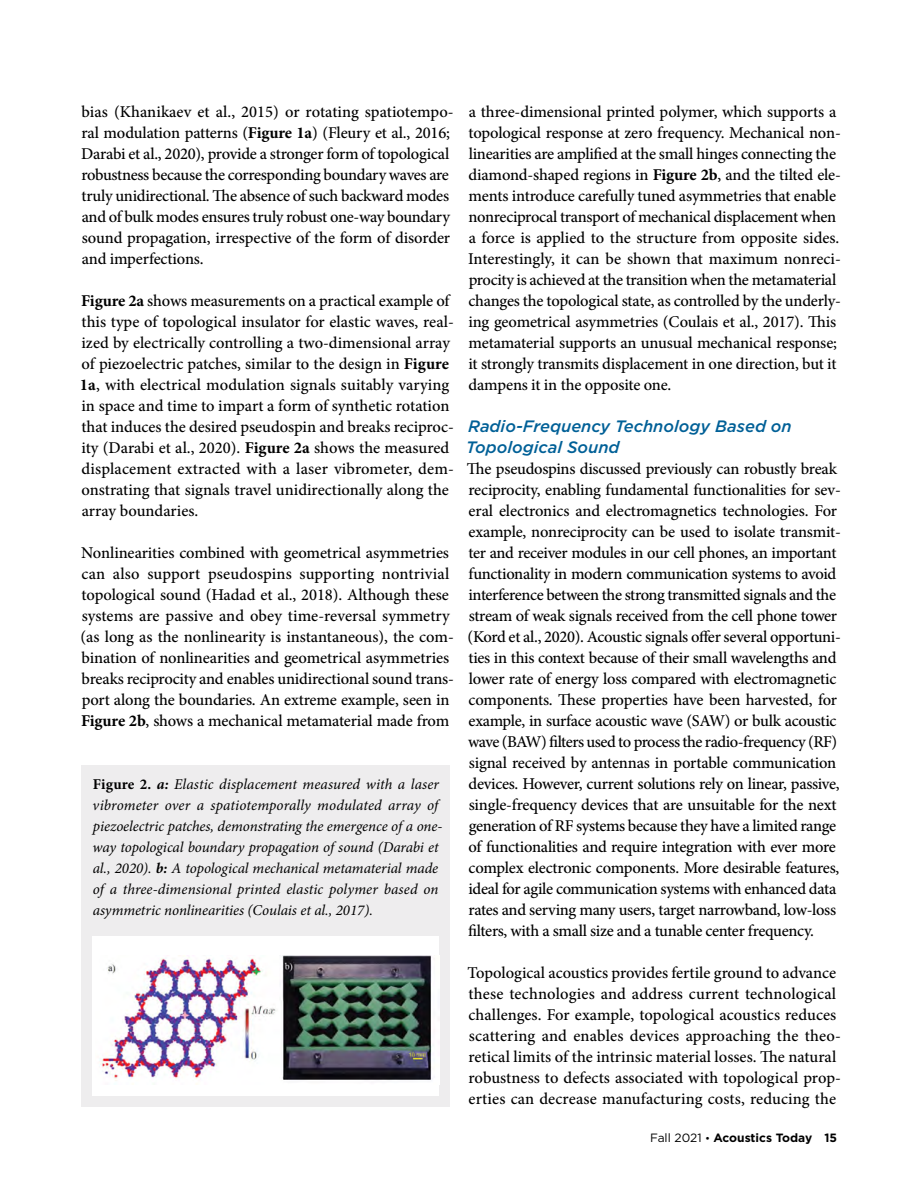
<style>
.page{position:relative;width:918px;height:1188px;background:#fff}
.page>*{position:absolute;margin:0;border:0;box-sizing:border-box;transform-origin:0 0}
.t1{font:500 16.5px/21px "Minion Pro";letter-spacing:-.01em;color:#000}
.t2{font:italic 500 16.5px/21px "Gotham";color:#006097}
.t3{font:italic 15px/21px "Minion Pro";letter-spacing:-.005em;color:#000}
.t4{font:700 12px "Gotham";color:#000}
.s1{font-weight:700}
.s2{font-weight:700;font-style:normal}
.s3{font-weight:400}
.s4{font-weight:400;font-size:10.5px}
</style>
<div class="page">
<div style="left:82px;top:766px;width:368px;height:341px;background:#eeedee"></div>
<div style="left:92px;top:936px;width:347px;height:160px;background:#fff"></div>
<img style="left:101px;top:955px;width:331px;height:129px">
<p class="t1" style="left:81px;top:101px;width:374px">bias (Khanikaev et al., 2015) or rotating spatiotempo&shy;ral modulation patterns (<span class="s1">Figure 1a</span>) (Fleury et al., 2016; Darabi et al., 2020), provide a stronger form of topological robustness because the corresponding boundary waves are truly unidirectional. The absence of such backward modes and of bulk modes ensures truly robust one-way boundary sound propagation, irrespective of the form of disorder and imperfections.</p>
<p class="t1" style="left:80px;top:290px;width:375px"><span class="s1">Figure 2a</span> shows measurements on a practical example of this type of topological insulator for elastic waves, real&shy;ized by electrically controlling a two-dimensional array of piezoelectric patches, similar to the design in <span class="s1">Figure 1a</span>, with electrical modulation signals suitably varying in space and time to impart a form of synthetic rotation that induces the desired pseudospin and breaks reciproc&shy;ity (Darabi et al., 2020). <span class="s1">Figure 2a</span> shows the measured displacement extracted with a laser vibrometer, dem&shy;onstrating that signals travel unidirectionally along the array boundaries.</p>
<p class="t1" style="left:81px;top:542px;width:375px">Nonlinearities combined with geometrical asymmetries can also support pseudospins supporting nontrivial topological sound (Hadad et al., 2018). Although these systems are passive and obey time-reversal symmetry (as long as the nonlinearity is instantaneous), the com&shy;bination of nonlinearities and geometrical asymmetries breaks reciprocity and enables unidirectional sound trans&shy;port along the boundaries. An extreme example, seen in <span class="s1">Figure 2b</span>, shows a mechanical metamaterial made from</p>
<p class="t3" style="left:93px;top:774px;width:351px"><span class="s2">Figure 2.</span> <span class="s1">a:</span> Elastic displacement measured with a laser vibrometer over a spatiotemporally modulated array of piezoelectric patches, demonstrating the emergence of a one&shy;way topological boundary propagation of sound (Darabi et al., 2020). <span class="s1">b:</span> A topological mechanical metamaterial made of a three-dimensional printed elastic polymer based on asymmetric nonlinearities (Coulais et al., 2017).</p>
<p class="t1" style="left:468px;top:101px;width:374px">a three-dimensional printed polymer, which supports a topological response at zero frequency. Mechanical non&shy;linearities are amplified at the small hinges connecting the diamond-shaped regions in <span class="s1">Figure 2b</span>, and the tilted ele&shy;ments introduce carefully tuned asymmetries that enable nonreciprocal transport of mechanical displacement when a force is applied to the structure from opposite sides.<br>Interestingly, it can be shown that maximum nonreci&shy;procity is achieved at the transition when the metamaterial changes the topological state, as controlled by the underly&shy;ing geometrical asymmetries (Coulais et al., 2017). This metamaterial supports an unusual mechanical response; it strongly transmits displacement in one direction, but it dampens it in the opposite one.</p>
<p class="t2" style="left:466px;top:416px;width:327px">Radio-Frequency Technology Based on<br>Topological Sound</p>
<p class="t1" style="left:467px;top:458px;width:376px">The pseudospins discussed previously can robustly break reciprocity, enabling fundamental functionalities for sev&shy;eral electronics and electromagnetics technologies. For example, nonreciprocity can be used to isolate transmit&shy;ter and receiver modules in our cell phones, an important functionality in modern communication systems to avoid interference between the strong transmitted signals and the stream of weak signals received from the cell phone tower (Kord et al., 2020). Acoustic signals offer several opportuni&shy;ties in this context because of their small wavelengths and lower rate of energy loss compared with electromagnetic components. These properties have been harvested, for example, in surface acoustic wave (SAW) or bulk acoustic wave (BAW) filters used to process the radio-frequency (RF) signal received by antennas in portable communication devices. However, current solutions rely on linear, passive, single-frequency devices that are unsuitable for the next generation of RF systems because they have a limited range of functionalities and require integration with ever more complex electronic components. More desirable features, ideal for agile communication systems with enhanced data rates and serving many users, target narrowband, low-loss filters, with a small size and a tunable center frequency.</p>
<p class="t1" style="left:468px;top:963px;width:375px">Topological acoustics provides fertile ground to advance these technologies and address current technological challenges. For example, topological acoustics reduces scattering and enables devices approaching the theo&shy;retical limits of the intrinsic material losses. The natural robustness to defects associated with topological prop&shy;erties can decrease manufacturing costs, reducing the</p>
<p class="t4" style="left:650px;top:1130px;width:188px"><span class="s3">Fall 2021</span> <span class="s4">•</span> Acoustics Today 15</p>
</div>
